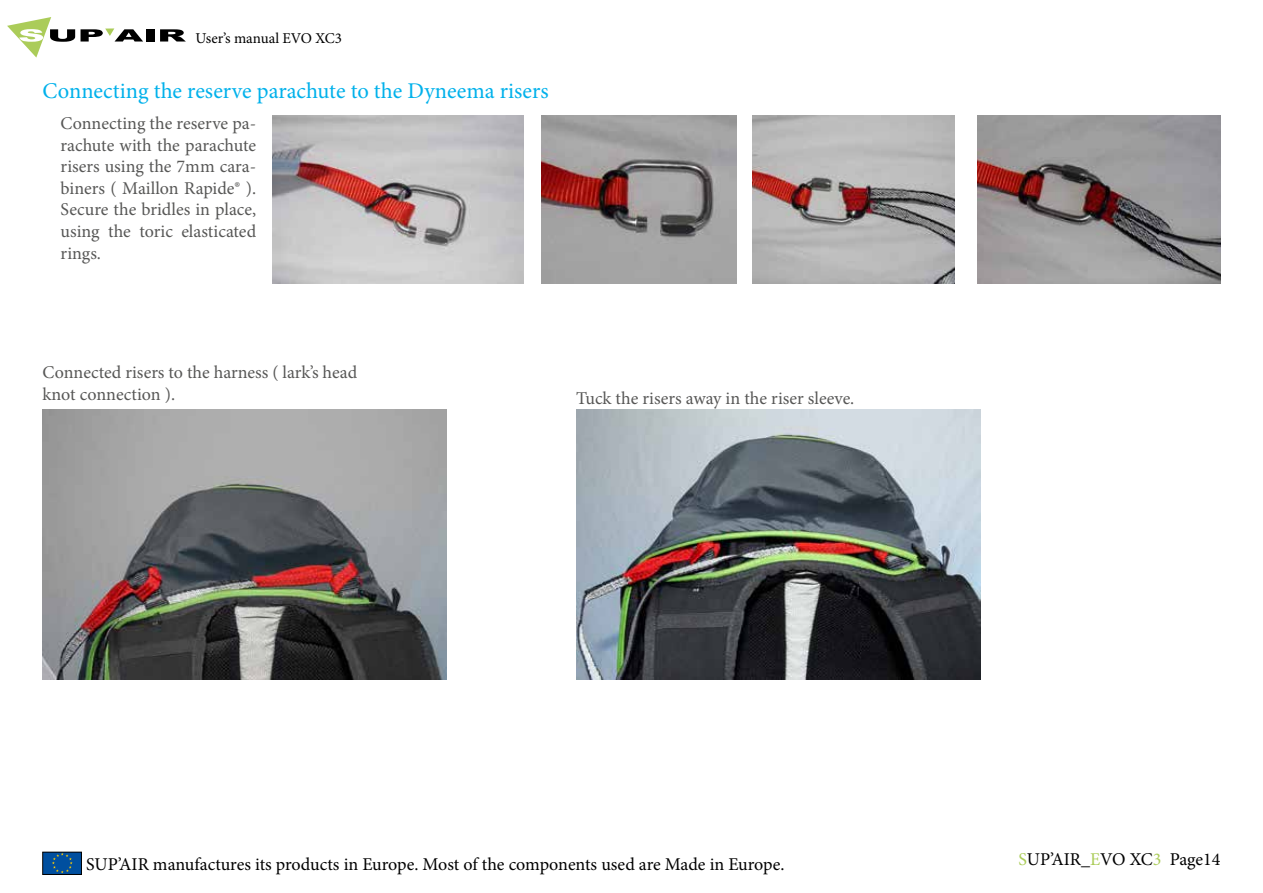
<style>
.page{position:relative;width:1263px;height:893px;background:#fff}
.page>*{position:absolute;margin:0;border:0;box-sizing:border-box;transform-origin:0 0}
.t1{font:22.5px "Minion Pro";color:#00b1eb}
.t2{font:18px/21.6px "Minion Pro";color:#575756}
.t3{font:18px "Minion Pro";color:#000}
.t4{font:15px "Minion Pro";letter-spacing:-.005em;color:#000}
.s1{color:#abcc59}
</style>
<div class="page">
<div style="left:43px;top:852px;width:38px;height:22px;background:#004f9f"></div>
<div style="left:43px;top:852px;width:39px;height:23px;border:1px solid #000"></div>
<svg style="left:52px;top:853px;width:21px;height:20px"></svg>
<div style="left:146px;top:29px;width:8px;height:13px;background:#000"></div>
<svg style="left:160px;top:29px;width:26px;height:13px"></svg>
<svg style="left:81px;top:28px;width:62px;height:14px"></svg>
<svg style="left:7px;top:17px;width:68px;height:41px"></svg>
<img style="left:43px;top:409px;width:404px;height:271px">
<img style="left:576px;top:409px;width:404px;height:271px">
<img style="left:272px;top:116px;width:251px;height:168px">
<img style="left:541px;top:116px;width:196px;height:168px">
<img style="left:753px;top:116px;width:202px;height:168px">
<img style="left:977px;top:116px;width:243px;height:168px">
<p class="t4" style="left:196px;top:28px;width:148px">User’s manual EVO XC3</p>
<p class="t1" style="left:43px;top:76px;width:508px">Connecting the reserve parachute to the Dyneema risers</p>
<p class="t2" style="left:61px;top:112px;width:197px;text-align:justify">Connecting the reserve pa&shy;rachute with the parachute risers using the 7mm cara&shy;biners ( Maillon Rapide® ).<br>Secure the bridles in place, using the toric elasticated rings.</p>
<p class="t2" style="left:43px;top:362px;width:316px">Connected risers to the harness ( lark’s head knot connection ).</p>
<p class="t2" style="left:576px;top:388px;width:280px">Tuck the risers away in the riser sleeve.</p>
<p class="t3" style="left:86px;top:852px;width:700px">SUP’AIR manufactures its products in Europe. Most of the components used are Made in Europe.</p>
<p class="t3" style="left:1018px;top:847px;width:203px"><span class="s1">S</span>UP’AIR_<span class="s1">E</span>VO XC<span class="s1">3</span> Page14</p>
</div>
